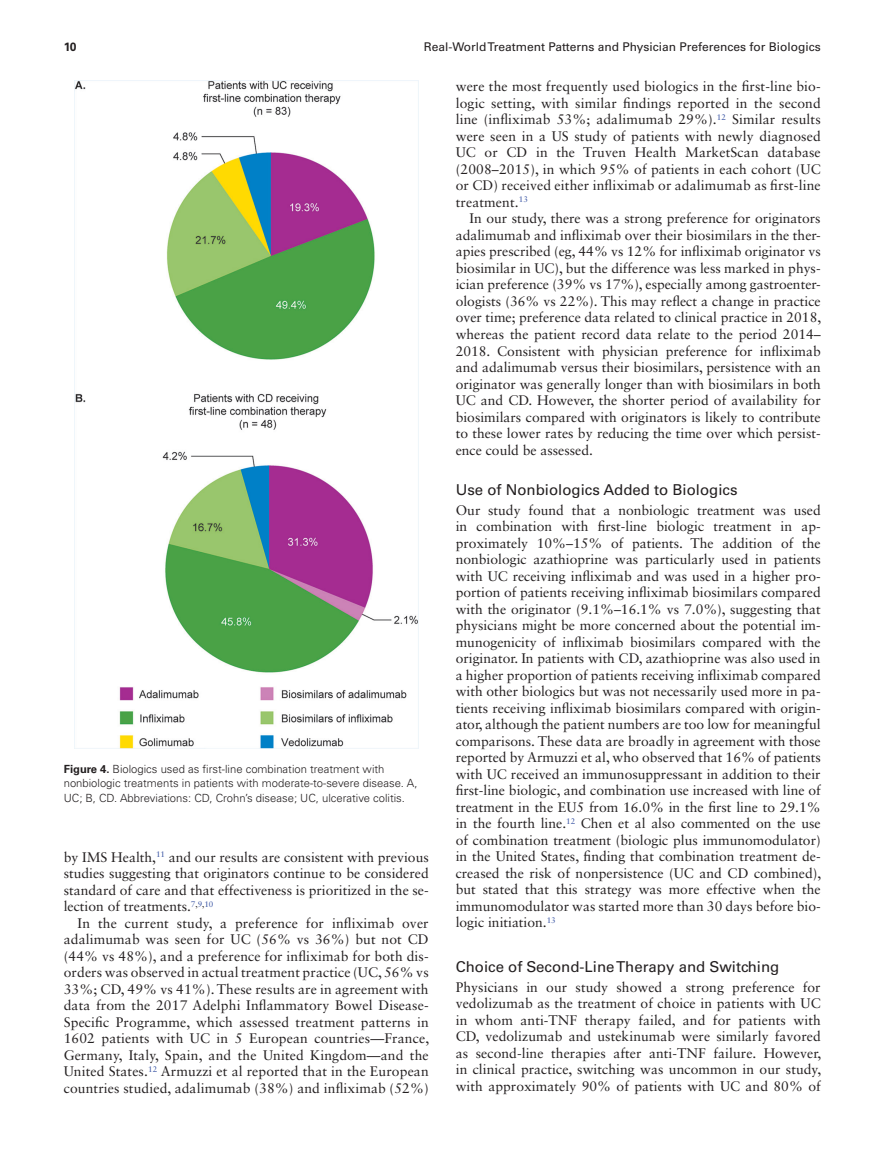
<style>
.page{position:relative;width:893px;height:1174px;background:#fff}
.page>*{position:absolute;margin:0;border:0;box-sizing:border-box;transform-origin:0 0}
.HeadB{font:15px "Univers LT Std";color:#231f20}
.Text{font:13.8px/16.5px "Sabon LT Std";color:#231f20;text-align:justify}
.TextInd{font:13.8px/16.5px "Sabon LT Std";letter-spacing:.01em;color:#231f20;text-align:justify}
.t1{font:12px "Univers LT Std";color:#231f20}
.t2{font:700 12px "Univers LT Std";color:#231f20}
.TableHeader{font:300 11.25px/14.2px "Univers LT Std";color:#231f20}
.s1{font-weight:700}
</style>
<div class="page">
<img style="left:74px;top:81px;width:344px;height:667px">
<p class="t2" style="left:64px;top:40px;width:14px">10</p>
<p class="t1" style="left:424px;top:40px;width:398px">Real-World Treatment Patterns and Physician Preferences for Biologics</p>
<p class="TableHeader" style="left:64px;top:762px;width:355px"><span class="s1">Figure 4.</span> Biologics used as first-line combination treatment with nonbiologic treatments in patients with moderate-to-severe disease. A,<br>UC; B, CD. Abbreviations: CD, Crohn’s disease; UC, ulcerative colitis.</p>
<p class="Text" style="left:64px;top:848px;width:366px">by IMS Health,<sup>11</sup> and our results are consistent with previous studies suggesting that originators continue to be considered standard of care and that effectiveness is prioritized in the se&shy;lection of treatments.<sup>7</sup><sup>,</sup><sup>9</sup><sup>,</sup><sup>10</sup></p>
<p class="TextInd" style="left:64px;top:914px;width:367px;text-indent:14px">In the current study, a preference for infliximab over adalimumab was seen for UC (56% vs 36%) but not CD (44% vs 48%), and a preference for infliximab for both dis&shy;orders was observed in actual treatment practice (UC, 56% vs 33%; CD, 49% vs 41%). These results are in agreement with data from the 2017 Adelphi Inflammatory Bowel Disease-Specific Programme, which assessed treatment patterns in 1602 patients with UC in 5 European countries—France, Germany, Italy, Spain, and the United Kingdom—and the United States.<sup>12</sup> Armuzzi et al reported that in the European countries studied, adalimumab (38%) and infliximab (52%)</p>
<p class="TextInd" style="left:456px;top:78px;width:366px">were the most frequently used biologics in the first-line bio&shy;logic setting, with similar findings reported in the second line (infliximab 53%; adalimumab 29%).<sup>12</sup> Similar results were seen in a US study of patients with newly diagnosed UC or CD in the Truven Health MarketScan database (2008–2015), in which 95% of patients in each cohort (UC or CD) received either infliximab or adalimumab as first-line treatment.<sup>13</sup></p>
<p class="TextInd" style="left:456px;top:210px;width:367px;text-indent:14px">In our study, there was a strong preference for originators adalimumab and infliximab over their biosimilars in the ther&shy;apies prescribed (eg, 44% vs 12% for infliximab originator vs biosimilar in UC), but the difference was less marked in phys&shy;ician preference (39% vs 17%), especially among gastroenter&shy;ologists (36% vs 22%). This may reflect a change in practice over time; preference data related to clinical practice in 2018, whereas the patient record data relate to the period 2014– 2018. Consistent with physician preference for infliximab and adalimumab versus their biosimilars, persistence with an originator was generally longer than with biosimilars in both UC and CD. However, the shorter period of availability for biosimilars compared with originators is likely to contribute to these lower rates by reducing the time over which persist&shy;ence could be assessed.</p>
<p class="HeadB" style="left:456px;top:481px;width:283px">Use of Nonbiologics Added to Biologics</p>
<p class="Text" style="left:456px;top:501px;width:367px">Our study found that a nonbiologic treatment was used in combination with first-line biologic treatment in ap&shy;proximately 10%–15% of patients. The addition of the nonbiologic azathioprine was particularly used in patients with UC receiving infliximab and was used in a higher pro&shy;portion of patients receiving infliximab biosimilars compared with the originator (9.1%–16.1% vs 7.0%), suggesting that physicians might be more concerned about the potential im&shy;munogenicity of infliximab biosimilars compared with the originator. In patients with CD, azathioprine was also used in a higher proportion of patients receiving infliximab compared with other biologics but was not necessarily used more in pa&shy;tients receiving infliximab biosimilars compared with origin&shy;ator, although the patient numbers are too low for meaningful comparisons. These data are broadly in agreement with those reported by Armuzzi et al, who observed that 16% of patients with UC received an immunosuppressant in addition to their first-line biologic, and combination use increased with line of treatment in the EU5 from 16.0% in the first line to 29.1% in the fourth line.<sup>12</sup> Chen et al also commented on the use of combination treatment (biologic plus immunomodulator) in the United States, finding that combination treatment de&shy;creased the risk of nonpersistence (UC and CD combined), but stated that this strategy was more effective when the immunomodulator was started more than 30 days before bio&shy;logic initiation.<sup>13</sup></p>
<p class="HeadB" style="left:456px;top:958px;width:325px">Choice of Second-Line Therapy and Switching</p>
<p class="Text" style="left:456px;top:978px;width:367px">Physicians in our study showed a strong preference for vedolizumab as the treatment of choice in patients with UC in whom anti-TNF therapy failed, and for patients with CD, vedolizumab and ustekinumab were similarly favored as second-line therapies after anti-TNF failure. However, in clinical practice, switching was uncommon in our study, with approximately 90% of patients with UC and 80% of</p>
</div>
